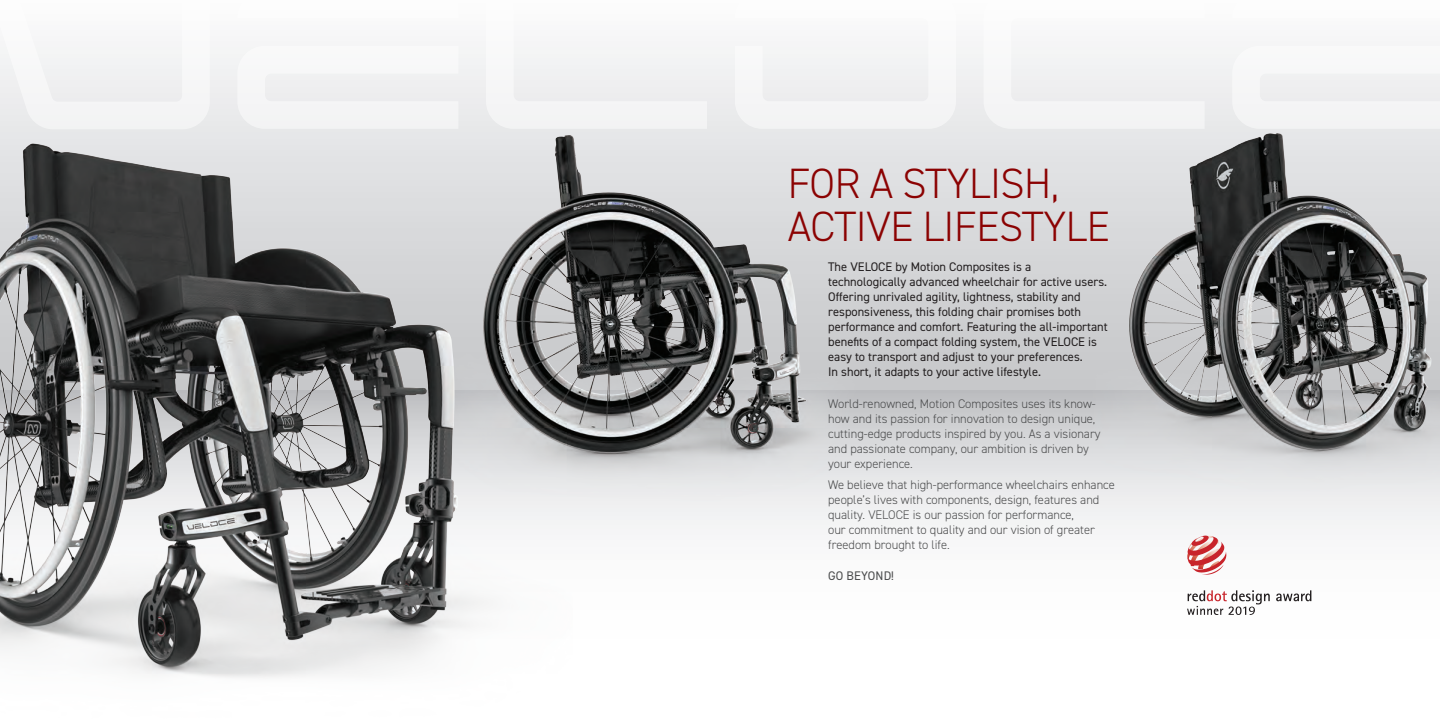
<style>
.page{position:relative;width:1440px;height:720px;background:#fff}
.page>*{position:absolute;margin:0;border:0;box-sizing:border-box;transform-origin:0 0}
.t1{font:300 42.5px/42.5px "DIN2014";letter-spacing:-.01em;color:#8b0202}
.t2{font:300 12.5px/15px "DIN2014";color:#4b4c4d}
.t3{font:12.5px/15px "DIN2014";color:#231f20}
.t4{font:12.5px "DIN2014";letter-spacing:.01em;color:#4b4c4d}
</style>
<div class="page">
<div style="left:0;top:390px;width:1440px;height:330px;background:linear-gradient(to bottom,#d2d3d5,#fff)"></div>
<div style="left:0;top:0;width:1440px;height:390px;background:linear-gradient(to bottom,#fafafb,#c4c5c7)"></div>
<svg style="left:0;top:0;width:210px;height:58px"></svg>
<svg style="left:237px;top:0;width:221px;height:18px"></svg>
<svg style="left:237px;top:46px;width:221px;height:12px"></svg>
<svg style="left:984px;top:0;width:221px;height:129px"></svg>
<svg style="left:1232px;top:0;width:208px;height:18px"></svg>
<div style="left:1232px;top:46px;width:208px;height:58px;background:#f5f5f6"></div>
<div style="left:486px;top:0;width:221px;height:122px;background:#f5f5f6"></div>
<div style="left:735px;top:0;width:221px;height:129px;background:#f5f5f6"></div>
<img style="left:1060px;top:104px;width:380px;height:394px">
<img style="left:572px;top:122px;width:307px;height:400px">
<img style="left:0;top:58px;width:572px;height:662px">
<svg style="left:1276px;top:590px;width:35px;height:11px"></svg>
<svg style="left:1187px;top:536px;width:39px;height:39px"></svg>
<svg style="left:1187px;top:590px;width:83px;height:25px"></svg>
<h1 class="t1" style="left:788px;top:163px;width:324px">FOR A STYLISH,<br>ACTIVE LIFESTYLE</h1>
<p class="t3" style="left:828px;top:259px;width:281px">The VELOCE by Motion Composites is a technologically advanced wheelchair for active users.<br>Offering unrivaled agility, lightness, stability and responsiveness, this folding chair promises both performance and comfort. Featuring the all-important benefits of a compact folding system, the VELOCE is easy to transport and adjust to your preferences.<br>In short, it adapts to your active lifestyle.</p>
<p class="t2" style="left:828px;top:396px;width:274px">World-renowned, Motion Composites uses its know&shy;how and its passion for innovation to design unique, cutting-edge products inspired by you. As a visionary and passionate company, our ambition is driven by your experience.</p>
<p class="t2" style="left:828px;top:477px;width:288px">We believe that high-performance wheelchairs enhance people’s lives with components, design, features and quality. VELOCE is our passion for performance,<br>our commitment to quality and our vision of greater freedom brought to life.</p>
<p class="t4" style="left:828px;top:568px;width:67px">GO BEYOND!</p>
</div>
